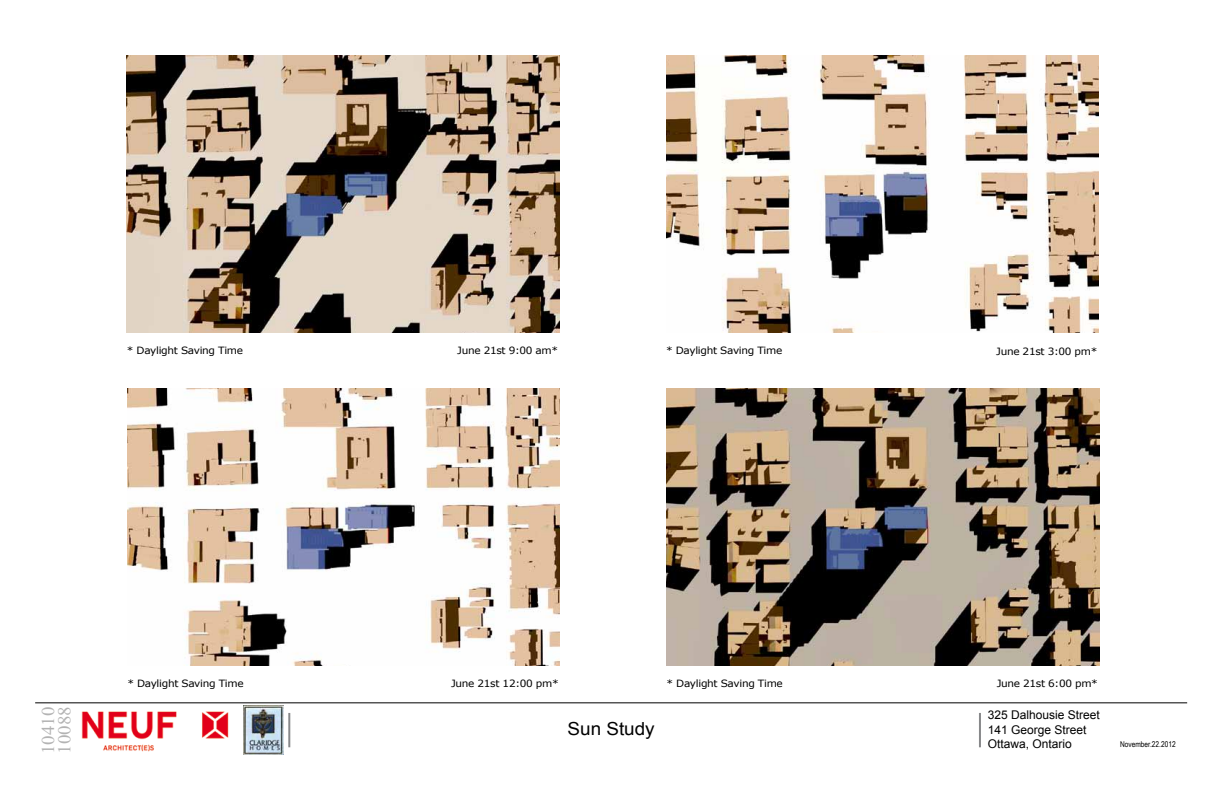
<style>
.page{position:relative;width:1224px;height:792px;background:#fff}
.page>*{position:absolute;margin:0;border:0;box-sizing:border-box;transform-origin:0 0}
.t1{font:18px "Times New Roman";color:#b3b3b3;scale:1.05 1}
.t2{font:18px "Arial";color:#000;scale:1.05 1}
.t3{font:12px/14.4px "Arial";color:#000}
.t4{font:10px "Verdana";letter-spacing:-.03em;color:#000;scale:1.05 1}
.t5{font:8px "Arial Narrow";color:#000}
</style>
<div class="page">
<img style="left:127px;top:56px;width:432px;height:277px">
<img style="left:127px;top:389px;width:433px;height:276px">
<img style="left:666px;top:56px;width:433px;height:277px">
<img style="left:667px;top:388px;width:432px;height:277px">
<img style="left:243px;top:705px;width:41px;height:50px">
<img style="left:63px;top:703px;width:179px;height:49px">
<hr style="left:979px;top:713px;width:2px;height:34px;background:#87888a">
<hr style="left:288px;top:713px;width:2px;height:34px;background:#87888a">
<hr style="left:35px;top:702px;width:1152px;height:1px;background:#000">
<p class="t4" style="left:127px;top:344px;width:112px">* Daylight Saving Time</p>
<p class="t4" style="left:457px;top:344px;width:98px">June 21st 9:00 am*</p>
<p class="t4" style="left:666px;top:344px;width:112px">* Daylight Saving Time</p>
<p class="t4" style="left:996px;top:344px;width:98px">June 21st 3:00 pm*</p>
<p class="t4" style="left:127px;top:677px;width:112px">* Daylight Saving Time</p>
<p class="t4" style="left:451px;top:677px;width:104px">June 21st 12:00 pm*</p>
<p class="t4" style="left:667px;top:677px;width:112px">* Daylight Saving Time</p>
<p class="t4" style="left:997px;top:677px;width:98px">June 21st 6:00 pm*</p>
<h1 class="t1" style="left:36px;top:754px;width:46px;rotate:-90deg">10410</h1>
<p class="t3" style="left:988px;top:708px;width:114px">325 Dalhousie Street<br>141 George Street<br>Ottawa, Ontario</p>
<h1 class="t1" style="left:52px;top:754px;width:47px;rotate:-90deg">10088</h1>
<h1 class="t2" style="left:568px;top:717px;width:85px">Sun Study</h1>
<p class="t5" style="left:1120px;top:739px;width:57px">November.22.2012</p>
</div>
